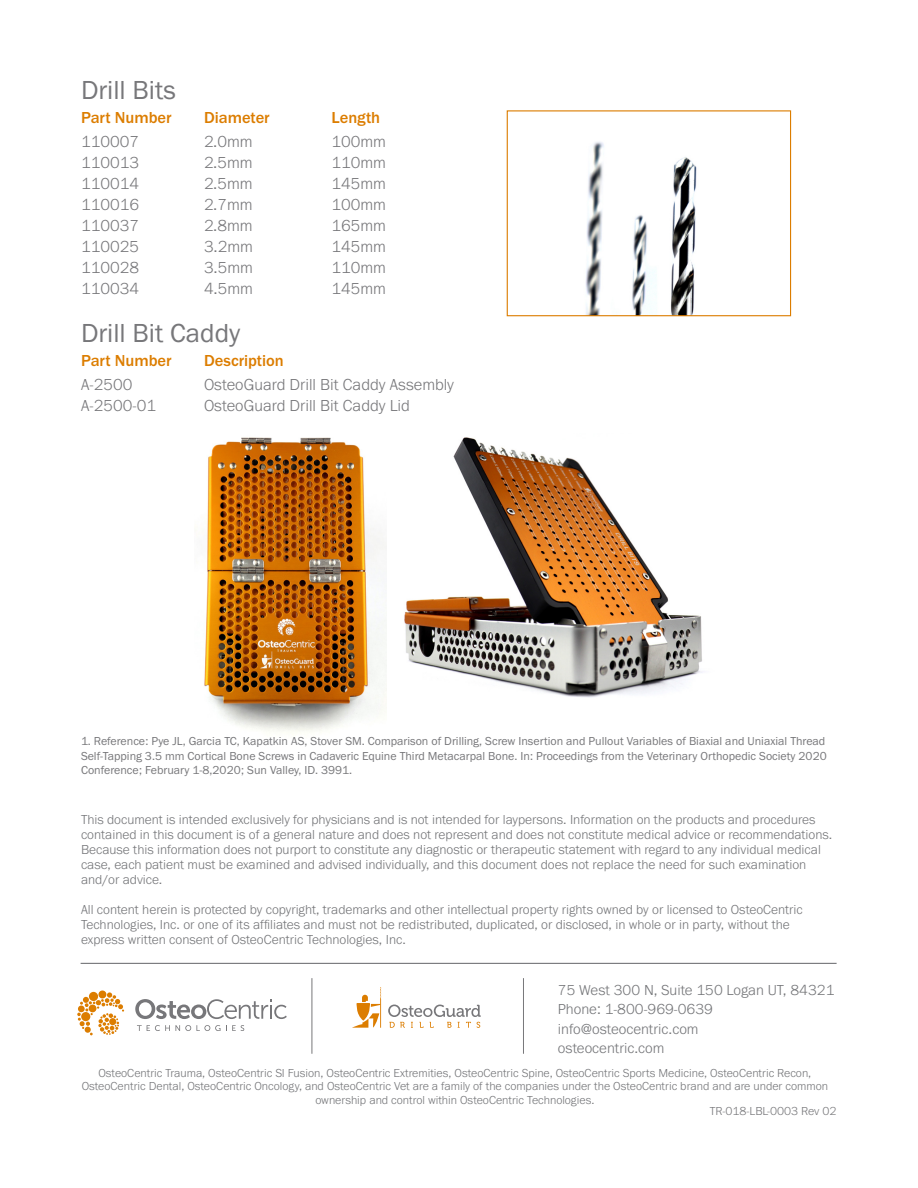
<style>
.page{position:relative;width:918px;height:1188px;background:#fff}
.page>*{position:absolute;margin:0;border:0;box-sizing:border-box;transform-origin:0 0}
.t1{font:27px "Franklin Gothic URW Boo";color:#77777a}
.t2{font:300 16.5px "Franklin Gothic URW";color:#77777a}
.t3{font:500 16.5px "Franklin Gothic URW";color:#dc7d00}
.t4{font:300 15px "Franklin Gothic URW";color:#757679}
.t5{font:300 13.5px/15px "Franklin Gothic URW";color:#757679}
.t6{font:300 12px/13.5px "Franklin Gothic URW";color:#757679;text-align:center}
.Small_Texrt{font:12px/14.4px "Franklin Gothic URW Boo";color:#77777a;text-align:justify}
.t7{font:300 12px "Franklin Gothic URW";color:#77777a}
</style>
<div class="page">
<img style="left:404px;top:437px;width:298px;height:261px">
<img style="left:585px;top:142px;width:112px;height:172px">
<div style="left:507px;top:110px;width:284px;height:206px;border:1px solid #dc7d00"></div>
<img style="left:201px;top:437px;width:185px;height:296px">
<hr style="left:81px;top:963px;width:756px;height:1px;background:#757679">
<svg style="left:352px;top:987px;width:29px;height:41px"></svg>
<svg style="left:388px;top:1005px;width:93px;height:23px"></svg>
<hr style="left:312px;top:978px;width:1px;height:76px;background:#77777a">
<hr style="left:523px;top:978px;width:1px;height:76px;background:#77777a">
<svg style="left:77px;top:992px;width:47px;height:43px"></svg>
<div style="left:78px;top:1006px;width:7px;height:6px;background:#dc7d00;border-radius:50%"></div>
<div style="left:81px;top:1012px;width:9px;height:9px;background:#dc7d00;border-radius:50%"></div>
<div style="left:89px;top:992px;width:9px;height:9px;background:#dc7d00;border-radius:50%"></div>
<div style="left:109px;top:1018px;width:7px;height:7px;background:#dc7d00;border-radius:50%"></div>
<svg style="left:135px;top:999px;width:152px;height:20px"></svg>
<svg style="left:137px;top:1025px;width:107px;height:6px"></svg>
<p class="t1" style="left:81px;top:73px;width:97px">Drill Bits</p>
<p class="t3" style="left:81px;top:107px;width:92px">Part Number</p>
<p class="t3" style="left:204px;top:107px;width:67px">Diameter</p>
<p class="t3" style="left:332px;top:107px;width:50px">Length</p>
<p class="t2" style="left:81px;top:131px;width:60px">110007</p>
<p class="t2" style="left:204px;top:131px;width:50px">2.0mm</p>
<p class="t2" style="left:332px;top:131px;width:56px">100mm</p>
<p class="t2" style="left:81px;top:152px;width:60px">110013</p>
<p class="t2" style="left:204px;top:152px;width:50px">2.5mm</p>
<p class="t2" style="left:332px;top:152px;width:56px">110mm</p>
<p class="t2" style="left:81px;top:173px;width:60px">110014</p>
<p class="t2" style="left:204px;top:173px;width:50px">2.5mm</p>
<p class="t2" style="left:332px;top:173px;width:56px">145mm</p>
<p class="t2" style="left:81px;top:194px;width:60px">110016</p>
<p class="t2" style="left:204px;top:194px;width:50px">2.7mm</p>
<p class="t2" style="left:332px;top:194px;width:56px">100mm</p>
<p class="t2" style="left:81px;top:215px;width:60px">110037</p>
<p class="t2" style="left:204px;top:215px;width:50px">2.8mm</p>
<p class="t2" style="left:332px;top:215px;width:56px">165mm</p>
<p class="t2" style="left:81px;top:236px;width:60px">110025</p>
<p class="t2" style="left:204px;top:236px;width:50px">3.2mm</p>
<p class="t2" style="left:332px;top:236px;width:56px">145mm</p>
<p class="t2" style="left:81px;top:257px;width:60px">110028</p>
<p class="t2" style="left:204px;top:257px;width:50px">3.5mm</p>
<p class="t2" style="left:332px;top:257px;width:56px">110mm</p>
<p class="t2" style="left:81px;top:278px;width:60px">110034</p>
<p class="t2" style="left:204px;top:278px;width:50px">4.5mm</p>
<p class="t2" style="left:332px;top:278px;width:56px">145mm</p>
<p class="t1" style="left:81px;top:316px;width:161px">Drill Bit Caddy</p>
<p class="t3" style="left:81px;top:350px;width:92px">Part Number</p>
<p class="t3" style="left:204px;top:350px;width:81px">Description</p>
<p class="t2" style="left:81px;top:374px;width:53px">A-2500</p>
<p class="t2" style="left:204px;top:374px;width:252px">OsteoGuard Drill Bit Caddy Assembly</p>
<p class="t2" style="left:81px;top:395px;width:77px">A-2500-01</p>
<p class="t2" style="left:204px;top:395px;width:207px">OsteoGuard Drill Bit Caddy Lid</p>
<p class="Small_Texrt" style="left:81px;top:734px;width:747px">1. Reference: Pye JL, Garcia TC, Kapatkin AS, Stover SM. Comparison of Drilling, Screw Insertion and Pullout Variables of Biaxial and Uniaxial Thread Self-Tapping 3.5 mm Cortical Bone Screws in Cadaveric Equine Third Metacarpal Bone. In: Proceedings from the Veterinary Orthopedic Society 2020<br>Conference; February 1-8,2020; Sun Valley, ID. 3991.</p>
<p class="t5" style="left:81px;top:812px;width:753px">This document is intended exclusively for physicians and is not intended for laypersons. Information on the products and procedures contained in this document is of a general nature and does not represent and does not constitute medical advice or recommendations.<br>Because this information does not purport to constitute any diagnostic or therapeutic statement with regard to any individual medical case, each patient must be examined and advised individually, and this document does not replace the need for such examination and/or advice.</p>
<p class="t5" style="left:81px;top:902px;width:723px">All content herein is protected by copyright, trademarks and other intellectual property rights owned by or licensed to OsteoCentric<br>Technologies, Inc. or one of its affiliates and must not be redistributed, duplicated, or disclosed, in whole or in party, without the express written consent of OsteoCentric Technologies, Inc.</p>
<p class="t4" style="left:558px;top:980px;width:278px">75 West 300 N, Suite 150 Logan UT, 84321</p>
<p class="t4" style="left:558px;top:1000px;width:157px">Phone: 1-800-969-0639</p>
<p class="t4" style="left:558px;top:1019px;width:142px">info@osteocentric.com</p>
<p class="t4" style="left:558px;top:1039px;width:108px">osteocentric.com</p>
<p class="t6" style="left:82px;top:1066px;width:748px">OsteoCentric Trauma, OsteoCentric SI Fusion, OsteoCentric Extremities, OsteoCentric Spine, OsteoCentric Sports Medicine, OsteoCentric Recon,<br>OsteoCentric Dental, OsteoCentric Oncology, and OsteoCentric Vet are a family of the companies under the OsteoCentric brand and are under common ownership and control within OsteoCentric Technologies.</p>
<p class="t7" style="left:710px;top:1104px;width:128px">TR-018-LBL-0003 Rev 02</p>
</div>
